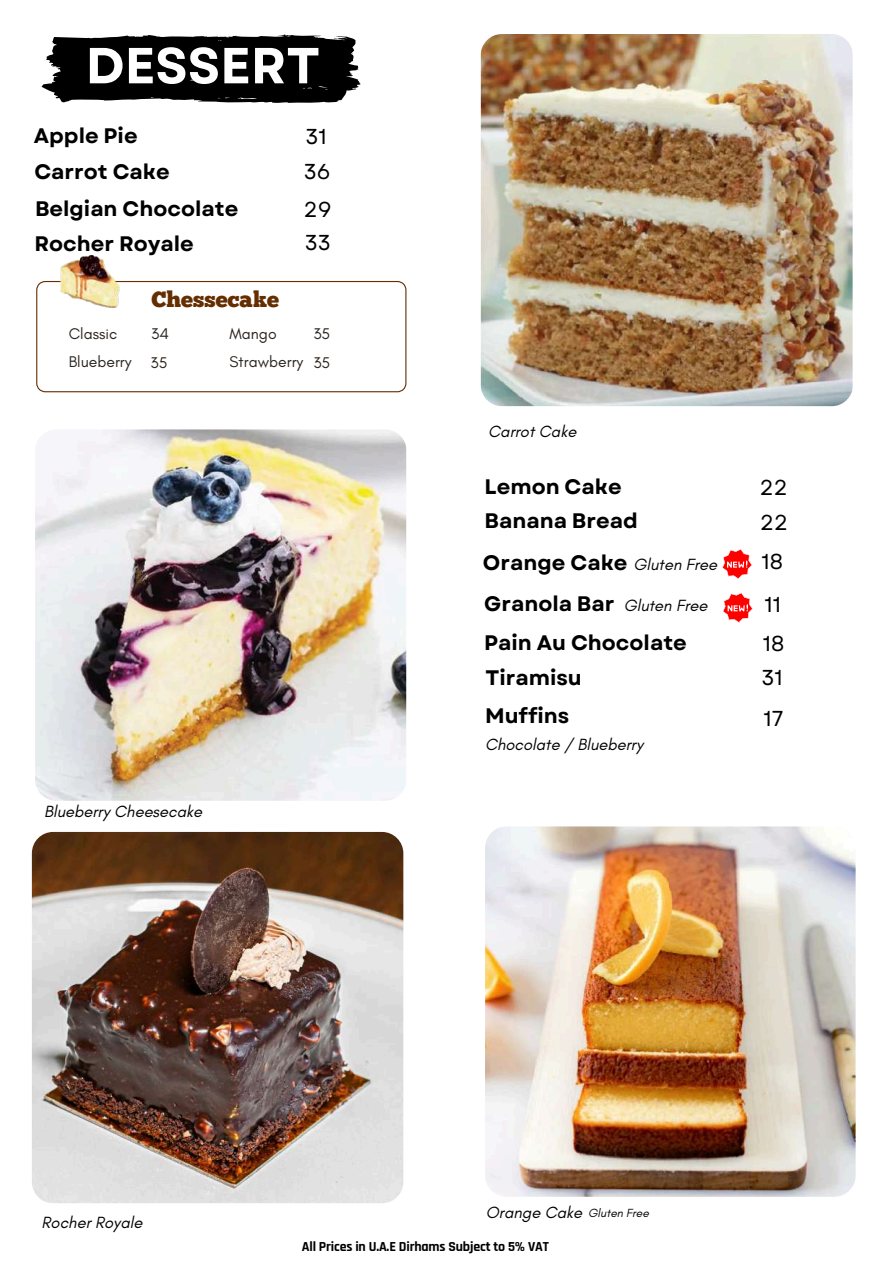
<style>
.page{position:relative;width:894px;height:1264px;background:#fff}
.page>*{position:absolute;margin:0;border:0;box-sizing:border-box;transform-origin:0 0}
.t1{font:700 50.55px "Garet";color:#fff}
.t2{font:22.05px "Chunk Five";color:#642e00}
.t3{font:21.6px/43px "Garet";color:#000}
.t4{font:700 21px "Garet";color:#000}
.t5{font:italic 16.5px "Glacial Indifference";color:#000}
.t6{font:15.75px/27.6px "Glacial Indifference";color:#2b241e}
.t7{font:700 13.95px "Rajdhani";letter-spacing:-.01em;color:#000}
.t8{font:italic 12px "Glacial Indifference";color:#000}
.s1{font-family:"Glacial Indifference";font-weight:400;font-style:italic;font-size:16.5px}
</style>
<div class="page">
<svg style="left:42px;top:34px;width:318px;height:69px"></svg>
<img style="left:485px;top:826px;width:370px;height:370px;border-radius:21px">
<img style="left:32px;top:832px;width:371px;height:371px;border-radius:21px">
<img style="left:480px;top:34px;width:372px;height:372px;border-radius:21px">
<img style="left:35px;top:429px;width:371px;height:371px;border-radius:21px">
<svg style="left:36px;top:281px;width:370px;height:111px"></svg>
<img style="left:61px;top:255px;width:58px;height:52px">
<svg style="left:723px;top:593px;width:29px;height:30px"></svg>
<svg style="left:722px;top:549px;width:30px;height:30px"></svg>
<h1 class="t1" style="left:86px;top:29px;width:236px">DESSERT</h1>
<p class="t4" style="left:34px;top:121px;width:105px">Apple Pie</p>
<p class="t3" style="left:305px;top:115px;width:23px">31</p>
<p class="t4" style="left:34px;top:156px;width:137px">Carrot Cake</p>
<p class="t3" style="left:304px;top:150px;width:28px">36</p>
<p class="t4" style="left:35px;top:193px;width:205px">Belgian Chocolate</p>
<p class="t3" style="left:304px;top:188px;width:29px">29</p>
<p class="t4" style="left:34px;top:228px;width:161px">Rocher Royale</p>
<p class="t3" style="left:304px;top:220px;width:28px">33</p>
<p class="t2" style="left:151px;top:290px;width:129px">Chessecake</p>
<p class="t6" style="left:69px;top:320px;width:64px">Classic<br>Blueberry</p>
<p class="t6" style="left:150px;top:319px;width:20px;line-height:29.1px">34<br>35</p>
<p class="t6" style="left:229px;top:320px;width:75px">Mango<br>Strawberry</p>
<p class="t6" style="left:313px;top:319px;width:18px;line-height:29.1px">35<br>35</p>
<p class="t5" style="left:44px;top:801px;width:159px">Blueberry Cheesecake</p>
<p class="t5" style="left:42px;top:1212px;width:102px">Rocher Royale</p>
<p class="t5" style="left:488px;top:421px;width:89px">Carrot Cake</p>
<p class="t4" style="left:484px;top:472px;width:138px">Lemon Cake</p>
<p class="t3" style="left:759px;top:466px;width:29px">22</p>
<p class="t4" style="left:484px;top:506px;width:155px">Banana Bread</p>
<p class="t3" style="left:760px;top:500px;width:29px">22</p>
<p class="t4" style="left:483px;top:547px;width:236px">Orange Cake <span class="s1">Gluten Free</span></p>
<p class="t3" style="left:761px;top:539px;width:23px">18<br>11</p>
<p class="t4" style="left:484px;top:589px;width:225px">Granola Bar <span class="s1">Gluten Free</span></p>
<p class="t4" style="left:484px;top:627px;width:204px">Pain Au Chocolate</p>
<p class="t3" style="left:762px;top:622px;width:23px">18</p>
<p class="t4" style="left:485px;top:662px;width:98px">Tiramisu</p>
<p class="t3" style="left:761px;top:656px;width:23px">31</p>
<p class="t4" style="left:485px;top:701px;width:86px">Muffins</p>
<p class="t3" style="left:763px;top:696px;width:22px">17</p>
<p class="t5" style="left:485px;top:734px;width:159px">Chocolate / Blueberry</p>
<p class="t5" style="left:486px;top:1202px;width:98px">Orange Cake</p>
<p class="t8" style="left:588px;top:1205px;width:62px">Gluten Free</p>
<p class="t7" style="left:302px;top:1238px;width:248px">All Prices in U.A.E Dirhams Subject to 5% VAT</p>
</div>
